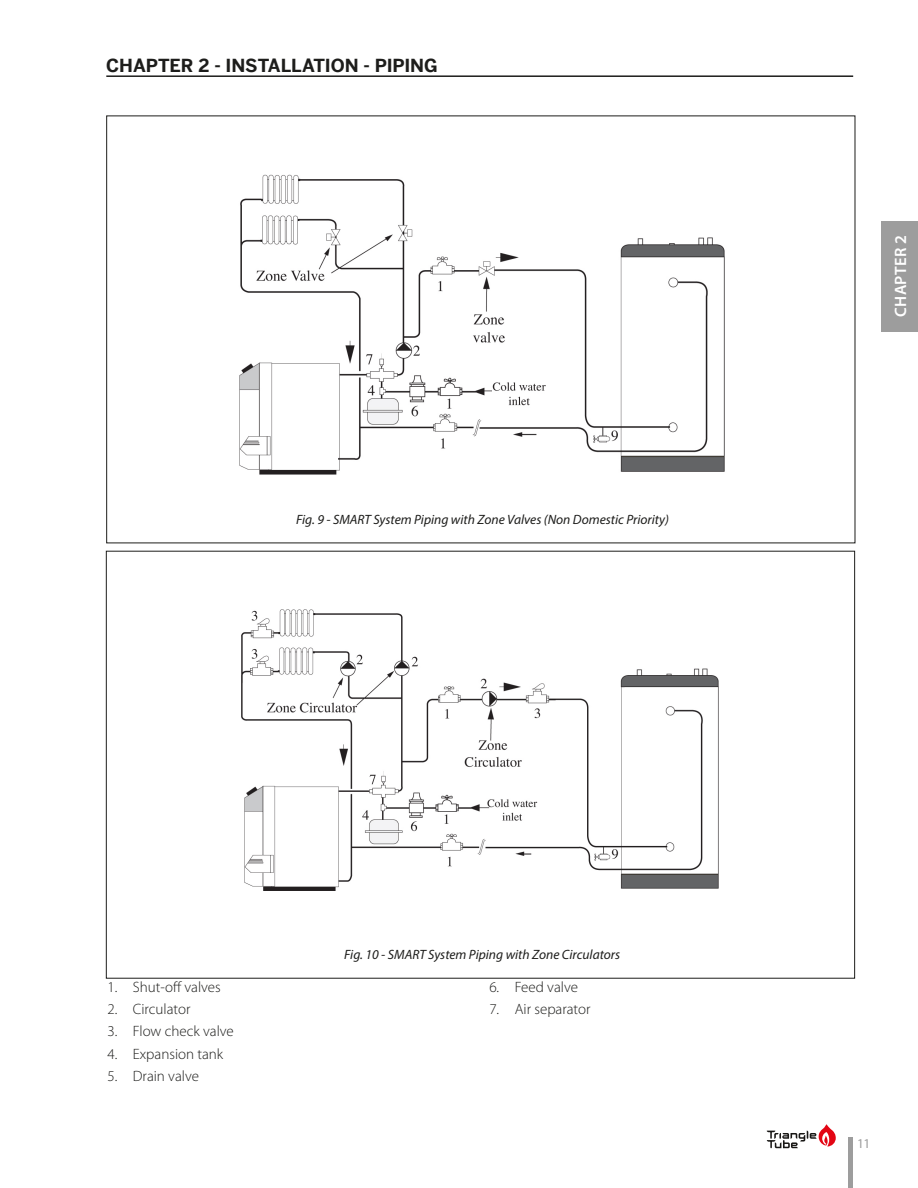
<style>
.page{position:relative;width:918px;height:1188px;background:#fff}
.page>*{position:absolute;margin:0;border:0;box-sizing:border-box;transform-origin:0 0}
.Headline-no_TOC{font:700 18px "Benton Sans";letter-spacing:-.005em;color:#1d1d1b}
.t1{font:600 16.5px "Myriad Pro";letter-spacing:.02em;color:#fff}
.t2{font:300 15px "Myriad Pro";color:#1d1d1b}
.t3{font:italic 13.5px "Myriad Pro";color:#1d1d1b}
.t4{font:13.5px "Myriad Pro";color:#9d9d9d}
</style>
<div class="page">
<hr style="left:106px;top:75px;width:747px;height:2px;background:#1d1d1b">
<svg style="left:767px;top:1124px;width:69px;height:24px"></svg>
<hr style="left:849px;top:1137px;width:4px;height:51px;background:#9d9d9d">
<div style="left:882px;top:221px;width:36px;height:111px;background:#9d9d9d"></div>
<img style="left:239px;top:174px;width:486px;height:301px">
<img style="left:241px;top:609px;width:478px;height:282px">
<p class="Headline-no_TOC" style="left:106px;top:55px;width:333px">CHAPTER 2 - INSTALLATION - PIPING</p>
<p class="t3" style="left:296px;top:511px;width:374px">Fig. 9 - SMART System Piping with Zone Valves (Non Domestic Priority)</p>
<p class="t2" style="left:107px;top:978px;width:115px">1. Shut-off valves</p>
<p class="t2" style="left:107px;top:1000px;width:85px">2. Circulator</p>
<p class="t2" style="left:107px;top:1022px;width:128px">3. Flow check valve</p>
<p class="t2" style="left:107px;top:1045px;width:117px">4. Expansion tank</p>
<p class="t2" style="left:107px;top:1067px;width:93px">5. Drain valve</p>
<p class="t3" style="left:344px;top:946px;width:278px">Fig. 10 - SMART System Piping with Zone Circulators</p>
<p class="t2" style="left:489px;top:978px;width:90px">6. Feed valve</p>
<p class="t2" style="left:489px;top:1000px;width:103px">7. Air separator</p>
<p class="t1" style="left:890px;top:317px;width:83px;rotate:-90deg">CHAPTER 2</p>
<p class="t4" style="left:857px;top:1135px;width:15px">11</p>
</div>
